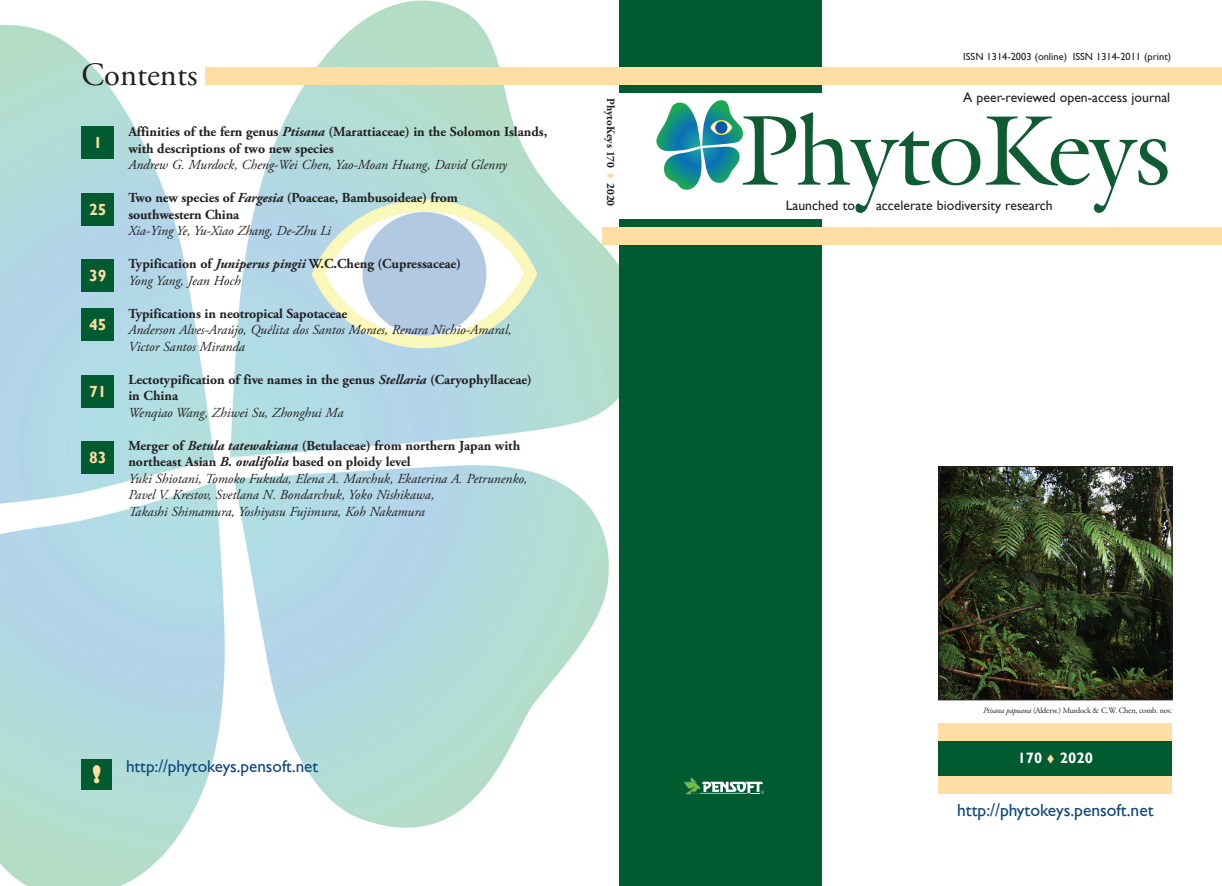
<style>
.page{position:relative;width:1222px;height:886px;background:#fff}
.page>*{position:absolute;margin:0;border:0;box-sizing:border-box;transform-origin:0 0}
.t1{font:32.5px "Adobe Garamond Pro";color:#231f20}
.t2{font:17.5px "Gill Sans";color:#0d467b}
.t3{font:17.12px "Gill Sans";color:#0d467b}
.t4{font:700 16.12px "Gill Sans";color:#ffdea4}
.t5{font:700 15px "Gill Sans";color:#fff}
.t6{font:italic 13.75px/16.5px "Adobe Garamond Pro";color:#231f20}
.t7{font:700 13.75px/16.5px "Adobe Garamond Pro";color:#231f20}
.t8{font:13.75px "Gill Sans";color:#231f20}
.t9{font:700 11.25px "Adobe Garamond Pro";color:#231f20}
.t10{font:10.38px "Gill Sans";color:#231f20}
.t11{font:8.12px "Adobe Garamond Pro";letter-spacing:-.02em;color:#231f20}
.s1{font-style:italic}
.s2{font-weight:400;font-style:italic}
.s3{font-weight:700;font-style:normal}
.s4{font-weight:700}
.s5{color:#ffdea4}
.s6{font-weight:800;font-size:23.25px;color:#ffdea4}
</style>
<div class="page">
<img style="left:940px;top:468px;width:230px;height:230px">
<div style="left:938px;top:466px;width:234px;height:234px;border:1px solid #231f20"></div>
<img style="left:0;top:0;width:659px;height:886px">
<svg style="left:986px;top:116px;width:181px;height:97px"></svg>
<svg style="left:656px;top:100px;width:324px;height:113px"></svg>
<svg style="left:711px;top:121px;width:20px;height:13px"></svg>
<div style="left:715px;top:121px;width:12px;height:13px;background:#1056a3;border-radius:50%"></div>
<div style="left:619px;top:220px;width:202px;height:666px;background:#005b31"></div>
<div style="left:619px;top:0;width:202px;height:92px;background:#005b31"></div>
<div style="left:206px;top:67px;width:1016px;height:18px;background:#ffdea4"></div>
<div style="left:602px;top:227px;width:620px;height:17px;background:#ffdea4"></div>
<div style="left:938px;top:740px;width:234px;height:36px;background:#005b31"></div>
<div style="left:938px;top:723px;width:234px;height:17px;background:#ffdea4"></div>
<div style="left:938px;top:776px;width:234px;height:18px;background:#ffdea4"></div>
<div style="left:82px;top:126px;width:32px;height:33px;background:#005b31"></div>
<div style="left:82px;top:193px;width:32px;height:33px;background:#005b31"></div>
<div style="left:82px;top:259px;width:32px;height:32px;background:#005b31"></div>
<div style="left:82px;top:441px;width:32px;height:32px;background:#005b31"></div>
<div style="left:82px;top:375px;width:32px;height:32px;background:#005b31"></div>
<div style="left:82px;top:308px;width:32px;height:33px;background:#005b31"></div>
<svg style="left:683px;top:777px;width:81px;height:17px"></svg>
<div style="left:82px;top:759px;width:30px;height:30px;background:#005b31"></div>
<h1 class="t1" style="left:82px;top:55px;width:117px">Contents</h1>
<p class="t4" style="left:93px;top:133px;width:10px">1</p>
<p class="t7" style="left:128px;top:124px;width:420px">Affinities of the fern genus <span class="s1">Ptisana</span> (Marattiaceae) in the Solomon Islands, with descriptions of two new species</p>
<p class="t6" style="left:128px;top:157px;width:380px">Andrew G. Murdock, Cheng-Wei Chen, Yao-Moan Huang, David Glenny</p>
<p class="t7" style="left:128px;top:190px;width:331px">Two new species of <span class="s1">Fargesia</span> (Poaceae, Bambusoideae) from southwestern China</p>
<p class="t6" style="left:128px;top:223px;width:204px">Xia-Ying Ye, Yu-Xiao Zhang, De-Zhu Li</p>
<p class="t7" style="left:128px;top:256px;width:334px">Typification of <span class="s1">Juniperus pingii</span> W.C.Cheng (Cupressaceae)<br><span class="s2">Yong Yang, Jean Hoch</span></p>
<p class="t7" style="left:128px;top:305px;width:220px">Typifications in neotropical Sapotaceae</p>
<p class="t6" style="left:128px;top:322px;width:385px">Anderson Alves-Araújo, Quélita dos Santos Moraes, Renara Nichio-Amaral,<br>Victor Santos Miranda</p>
<p class="t7" style="left:128px;top:371px;width:405px">Lectotypification of five names in the genus <span class="s1">Stellaria</span> (Caryophyllaceae) in China</p>
<p class="t6" style="left:128px;top:404px;width:217px">Wenqiao Wang, Zhiwei Su, Zhonghui Ma</p>
<p class="t6" style="left:128px;top:437px;width:400px"><span class="s3">Merger of</span> <span class="s4">Betula tatewakiana</span> <span class="s3">(Betulaceae) from northern Japan with northeast Asian</span> <span class="s4">B. ovalifolia</span> <span class="s3">based on ploidy level<br></span>Yuki Shiotani, Tomoko Fukuda, Elena A. Marchuk, Ekaterina A. Petrunenko, Pavel V. Krestov, Svetlana N. Bondarchuk, Yoko Nishikawa,<br>Takashi Shimamura, Yoshiyasu Fujimura, Koh Nakamura</p>
<p class="t4" style="left:89px;top:200px;width:19px">25</p>
<p class="t4" style="left:89px;top:266px;width:19px">39</p>
<p class="t4" style="left:89px;top:315px;width:19px">45</p>
<p class="t4" style="left:89px;top:382px;width:19px">71</p>
<p class="t4" style="left:89px;top:448px;width:19px">83</p>
<p class="t9" style="left:617px;top:98px;width:110px;rotate:90deg">PhytoKeys 170 <span class="s5">▼</span> 2020</p>
<p class="t3" style="left:92px;top:757px;width:228px"><span class="s6">!</span> http://phytokeys.pensoft.net</p>
<p class="t10" style="left:963px;top:51px;width:209px">ISSN 1314-2003 (online) ISSN 1314-2011 (print)</p>
<p class="t8" style="left:963px;top:89px;width:208px">A peer-reviewed open-access journal</p>
<p class="t8" style="left:786px;top:197px;width:71px">Launched to</p>
<p class="t8" style="left:876px;top:197px;width:178px">accelerate biodiversity research</p>
<p class="t11" style="left:983px;top:705px;width:191px"><span class="s1">Ptisana papuana</span> (Alderw.) Murdock &amp; C.W. Chen, comb. nov.</p>
<p class="t5" style="left:1018px;top:749px;width:77px">170 <span class="s5">▼</span> 2020</p>
<p class="t2" style="left:957px;top:800px;width:198px">http://phytokeys.pensoft.net</p>
</div>
